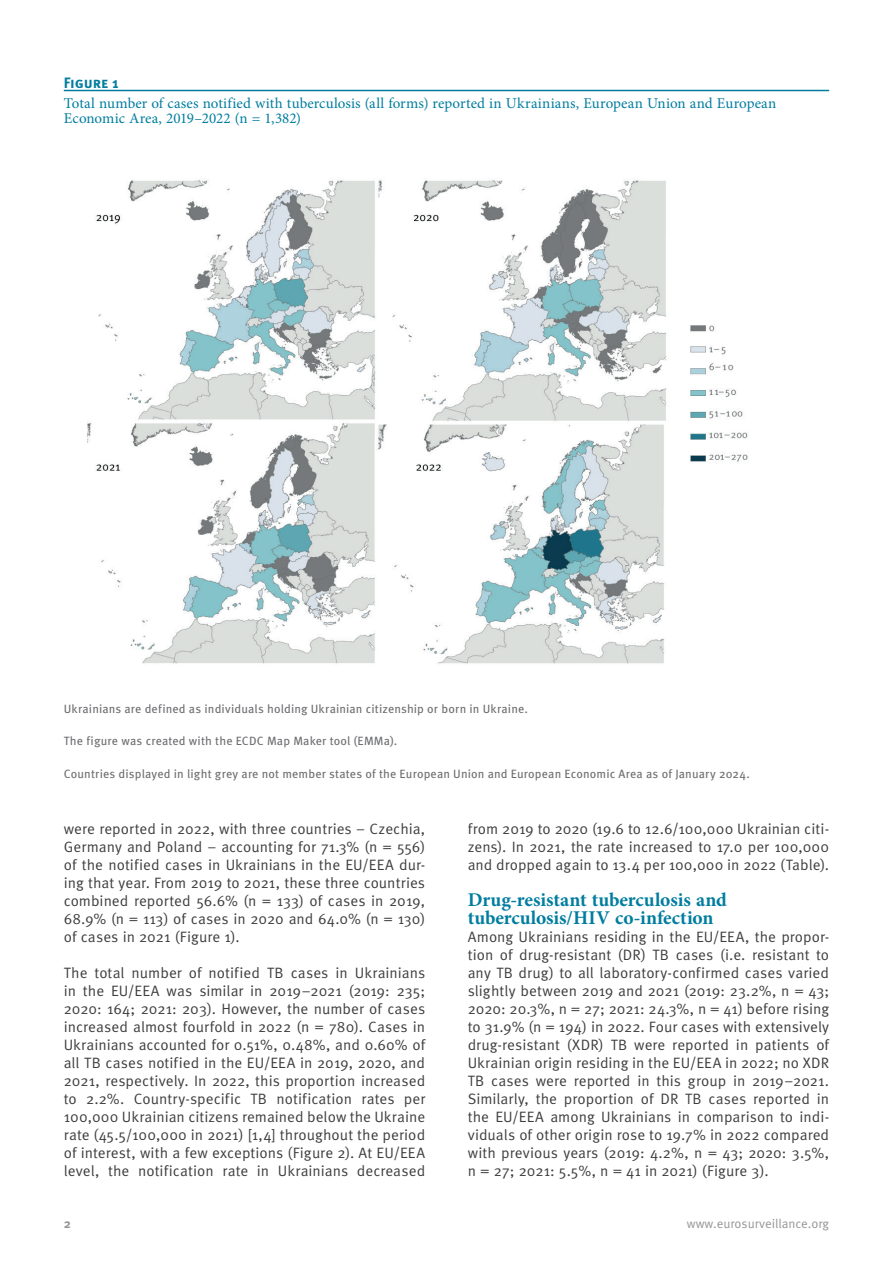
<style>
.page{position:relative;width:893px;height:1263px;background:#fff}
.page>*{position:absolute;margin:0;border:0;box-sizing:border-box;transform-origin:0 0}
.t1{font:700 19.5px/18px "Minion Pro";color:#007d9f}
.t2{font:15px/18px "Meta Pro";color:#3e3e3f;text-align:justify}
.t3{font:15px/15px "Minion Pro";letter-spacing:.01em;color:#007d9f}
.t4{font:700 15px "Meta Pro";letter-spacing:-.005em;color:#007d9f}
.t5{font:12.75px "Meta Pro";color:#939598}
.t6{font:700 12.75px "Meta Pro";color:#939598}
.t7{font:12px "Meta Pro";letter-spacing:.01em;color:#6c6d70}
</style>
<div class="page">
<hr style="left:64px;top:90px;width:765px;height:1px;background:#007d9f">
<img style="left:87px;top:180px;width:661px;height:484px">
<p class="t4" style="left:64px;top:73px;width:57px">Figure 1</p>
<p class="t3" style="left:64px;top:96px;width:714px">Total number of cases notified with tuberculosis (all forms) reported in Ukrainians, European Union and European<br>Economic Area, 2019–2022 (n = 1,382)</p>
<p class="t7" style="left:64px;top:701px;width:466px">Ukrainians are defined as individuals holding Ukrainian citizenship or born in Ukraine.</p>
<p class="t7" style="left:64px;top:733px;width:335px">The figure was created with the ECDC Map Maker tool (EMMa).</p>
<p class="t7" style="left:64px;top:766px;width:688px">Countries displayed in light grey are not member states of the European Union and European Economic Area as of January 2024.</p>
<p class="t2" style="left:64px;top:820px;width:363px">were reported in 2022, with three countries – Czechia, Germany and Poland – accounting for 71.3% (n = 556) of the notified cases in Ukrainians in the EU/EEA dur&shy;ing that year. From 2019 to 2021, these three countries combined reported 56.6% (n = 133) of cases in 2019, 68.9% (n = 113) of cases in 2020 and 64.0% (n = 130) of cases in 2021 (Figure 1).</p>
<p class="t2" style="left:64px;top:964px;width:363px">The total number of notified TB cases in Ukrainians in the EU/EEA was similar in 2019–2021 (2019: 235; 2020: 164; 2021: 203). However, the number of cases increased almost fourfold in 2022 (n = 780). Cases in Ukrainians accounted for 0.51%, 0.48%, and 0.60% of all TB cases notified in the EU/EEA in 2019, 2020, and 2021, respectively. In 2022, this proportion increased to 2.2%. Country-specific TB notification rates per 100,000 Ukrainian citizens remained below the Ukraine rate (45.5/100,000 in 2021) [1,4] throughout the period of interest, with a few exceptions (Figure 2). At EU/EEA level, the notification rate in Ukrainians decreased</p>
<p class="t2" style="left:468px;top:820px;width:363px">from 2019 to 2020 (19.6 to 12.6/100,000 Ukrainian citi&shy;zens). In 2021, the rate increased to 17.0 per 100,000 and dropped again to 13.4 per 100,000 in 2022 (Table).</p>
<h1 class="t1" style="left:468px;top:890px;width:261px">Drug-resistant tuberculosis and tuberculosis/HIV co-infection</h1>
<p class="t2" style="left:468px;top:928px;width:363px">Among Ukrainians residing in the EU/EEA, the propor&shy;tion of drug-resistant (DR) TB cases (i.e. resistant to any TB drug) to all laboratory-confirmed cases varied slightly between 2019 and 2021 (2019: 23.2%, n = 43; 2020: 20.3%, n = 27; 2021: 24.3%, n = 41) before rising to 31.9% (n = 194) in 2022. Four cases with extensively drug-resistant (XDR) TB were reported in patients of Ukrainian origin residing in the EU/EEA in 2022; no XDR TB cases were reported in this group in 2019–2021.<br>Similarly, the proportion of DR TB cases reported in the EU/EEA among Ukrainians in comparison to indi&shy;viduals of other origin rose to 19.7% in 2022 compared with previous years (2019: 4.2%, n = 43; 2020: 3.5%, n = 27; 2021: 5.5%, n = 41 in 2021) (Figure 3).</p>
<p class="t6" style="left:64px;top:1215px;width:9px">2</p>
<p class="t5" style="left:687px;top:1215px;width:144px">www.eurosurveillance.org</p>
</div>
